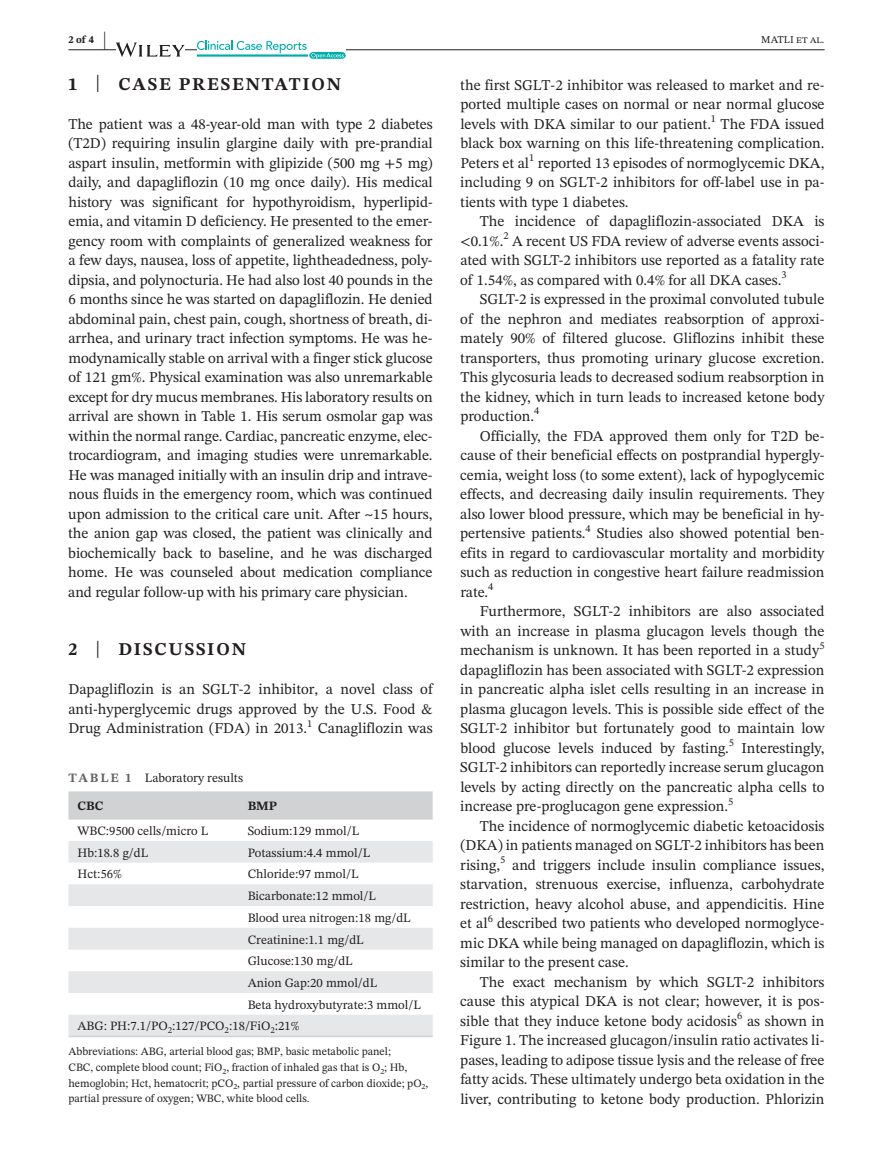
<style>
.page{position:relative;width:893px;height:1174px;background:#fff}
.page>*{position:absolute;margin:0;border:0;box-sizing:border-box;transform-origin:0 0}
.t1{font:700 18px "STIX Two Text";letter-spacing:.1em;color:#231f20}
.t2{font:15px/19.5px "STIX Two Text";color:#231f20;text-align:justify}
.t3{font:12.75px "STIX Two Text";color:#231f20}
.t4{font:700 12.75px "STIX Two Text";color:#231f20}
.t5{font:11.25px/15.8px "STIX Two Text";color:#231f20}
.t6{font:10.5px "STIX Two Text";color:#231f20}
.t7{font:700 10.5px "STIX Two Text";color:#231f20}
.s1{font-size:21px}
.s2{font-weight:400;font-size:23.7px}
.s3{font-weight:700;color:#636366}
</style>
<div class="page">
<hr style="left:68px;top:49px;width:756px;height:1px;background:#231f20">
<svg style="left:116px;top:43px;width:69px;height:14px"></svg>
<svg style="left:197px;top:41px;width:149px;height:18px"></svg>
<div style="left:68px;top:791px;width:365px;height:28px;background:#d1d2d4"></div>
<svg style="left:68px;top:841px;width:365px;height:194px;fill:#e6e7e9"></svg>
<hr style="left:68px;top:1035px;width:171px;height:2px;background:#d1d2d4">
<hr style="left:239px;top:1035px;width:194px;height:2px;background:#d1d2d4">
<p class="t7" style="left:68px;top:32px;width:39px">2 of 4 <span class="s1">|</span></p>
<p class="t6" style="left:761px;top:32px;width:65px">MATLI et al.</p>
<p class="t1" style="left:68px;top:71px;width:274px">1 <span class="s2">|</span> CASE PRESENTATION</p>
<p class="t2" style="left:68px;top:114px;width:366px">The patient was a 48-year-old man with type 2 diabetes (T2D) requiring insulin glargine daily with pre-prandial aspart insulin, metformin with glipizide (500 mg +5 mg) daily, and dapagliflozin (10 mg once daily). His medical history was significant for hypothyroidism, hyperlipid&shy;emia, and vitamin D deficiency. He presented to the emer&shy;gency room with complaints of generalized weakness for a few days, nausea, loss of appetite, lightheadedness, poly&shy;dipsia, and polynocturia. He had also lost 40 pounds in the 6 months since he was started on dapagliflozin. He denied abdominal pain, chest pain, cough, shortness of breath, di&shy;arrhea, and urinary tract infection symptoms. He was he&shy;modynamically stable on arrival with a finger stick glucose of 121 gm%. Physical examination was also unremarkable except for dry mucus membranes. His laboratory results on arrival are shown in Table 1. His serum osmolar gap was within the normal range. Cardiac, pancreatic enzyme, elec&shy;trocardiogram, and imaging studies were unremarkable.<br>He was managed initially with an insulin drip and intrave&shy;nous fluids in the emergency room, which was continued upon admission to the critical care unit. After ~15 hours, the anion gap was closed, the patient was clinically and biochemically back to baseline, and he was discharged home. He was counseled about medication compliance and regular follow-up with his primary care physician.</p>
<p class="t2" style="left:460px;top:75px;width:366px">the first SGLT-2 inhibitor was released to market and re&shy;ported multiple cases on normal or near normal glucose levels with DKA similar to our patient.<sup>1</sup> The FDA issued black box warning on this life-threatening complication.<br>Peters et al</p>
<p class="t6" style="left:529px;top:150px;width:7px">1</p>
<p class="t2" style="left:460px;top:153px;width:366px;text-indent:77px">reported 13 episodes of normoglycemic DKA, including 9 on SGLT-2 inhibitors for off-label use in pa&shy;tients with type 1 diabetes.</p>
<p class="t2" style="left:460px;top:211px;width:366px;text-indent:19px">The incidence of dapagliflozin-associated DKA is &lt;0.1%.</p>
<p class="t6" style="left:503px;top:228px;width:7px">2</p>
<p class="t2" style="left:460px;top:231px;width:366px;text-indent:52px">A recent US FDA review of adverse events associ&shy;ated with SGLT-2 inhibitors use reported as a fatality rate of 1.54%, as compared with 0.4% for all DKA cases.</p>
<p class="t6" style="left:781px;top:267px;width:7px">3</p>
<p class="t2" style="left:460px;top:289px;width:366px;text-indent:20px">SGLT-2 is expressed in the proximal convoluted tubule of the nephron and mediates reabsorption of approxi&shy;mately 90% of filtered glucose. Gliflozins inhibit these transporters, thus promoting urinary glucose excretion.<br>This glycosuria leads to decreased sodium reabsorption in the kidney, which in turn leads to increased ketone body production.</p>
<p class="t6" style="left:534px;top:403px;width:7px">4</p>
<p class="t2" style="left:460px;top:426px;width:366px;text-indent:20px">Officially, the FDA approved them only for T2D be&shy;cause of their beneficial effects on postprandial hypergly&shy;cemia, weight loss (to some extent), lack of hypoglycemic effects, and decreasing daily insulin requirements. They also lower blood pressure, which may be beneficial in hy&shy;pertensive patients.</p>
<p class="t6" style="left:586px;top:520px;width:7px">4</p>
<p class="t2" style="left:460px;top:523px;width:366px;text-indent:136px">Studies also showed potential ben&shy;efits in regard to cardiovascular mortality and morbidity such as reduction in congestive heart failure readmission rate.</p>
<p class="t6" style="left:488px;top:579px;width:7px">4</p>
<p class="t2" style="left:460px;top:601px;width:366px;text-indent:20px">Furthermore, SGLT-2 inhibitors are also associated with an increase in plasma glucagon levels though the mechanism is unknown. It has been reported in a study</p>
<p class="t1" style="left:68px;top:636px;width:179px">2 <span class="s2">|</span> DISCUSSION</p>
<p class="t2" style="left:68px;top:679px;width:366px">Dapagliflozin is an SGLT-2 inhibitor, a novel class of anti-hyperglycemic drugs approved by the U.S. Food &amp; Drug Administration (FDA) in 2013.</p>
<p class="t6" style="left:819px;top:637px;width:7px">5</p>
<p class="t2" style="left:460px;top:660px;width:366px">dapagliflozin has been associated with SGLT-2 expression in pancreatic alpha islet cells resulting in an increase in plasma glucagon levels. This is possible side effect of the SGLT-2 inhibitor but fortunately good to maintain low blood glucose levels induced by fasting.</p>
<p class="t6" style="left:307px;top:715px;width:7px">1</p>
<p class="t2" style="left:318px;top:718px;width:116px">Canagliflozin was</p>
<p class="t6" style="left:729px;top:735px;width:7px">5</p>
<p class="t2" style="left:460px;top:738px;width:366px;text-indent:281px">Interestingly, SGLT-2 inhibitors can reportedly increase serum glucagon levels by acting directly on the pancreatic alpha cells to increase pre-proglucagon gene expression.</p>
<p class="t3" style="left:68px;top:768px;width:176px"><span class="s3">TABLE 1</span> Laboratory results</p>
<p class="t4" style="left:77px;top:797px;width:28px">CBC</p>
<p class="t4" style="left:248px;top:797px;width:31px">BMP</p>
<p class="t3" style="left:77px;top:821px;width:132px">WBC:9500 cells/micro L</p>
<p class="t3" style="left:248px;top:821px;width:113px">Sodium:129 mmol/L</p>
<p class="t3" style="left:77px;top:843px;width:72px">Hb:18.8 g/dL</p>
<p class="t3" style="left:248px;top:843px;width:124px">Potassium:4.4 mmol/L</p>
<p class="t3" style="left:77px;top:865px;width:46px">Hct:56%</p>
<p class="t3" style="left:248px;top:865px;width:112px">Chloride:97 mmol/L</p>
<p class="t3" style="left:248px;top:886px;width:130px">Bicarbonate:12 mmol/L</p>
<p class="t3" style="left:248px;top:908px;width:164px">Blood urea nitrogen:18 mg/dL</p>
<p class="t3" style="left:248px;top:930px;width:117px">Creatinine:1.1 mg/dL</p>
<p class="t3" style="left:248px;top:952px;width:107px">Glucose:130 mg/dL</p>
<p class="t3" style="left:248px;top:973px;width:131px">Anion Gap:20 mmol/dL</p>
<p class="t3" style="left:248px;top:995px;width:175px">Beta hydroxybutyrate:3 mmol/L</p>
<p class="t3" style="left:77px;top:1017px;width:224px">ABG: PH:7.1/PO<sub>2</sub>:127/PCO<sub>2</sub>:18/FiO<sub>2</sub>:21%</p>
<p class="t5" style="left:68px;top:1043px;width:361px">Abbreviations: ABG, arterial blood gas; BMP, basic metabolic panel;<br>CBC, complete blood count; FiO<sub>2</sub>, fraction of inhaled gas that is O<sub>2</sub>; Hb, hemoglobin; Hct, hematocrit; pCO<sub>2</sub>, partial pressure of carbon dioxide; pO<sub>2</sub>, partial pressure of oxygen; WBC, white blood cells.</p>
<p class="t6" style="left:728px;top:793px;width:7px">5</p>
<p class="t2" style="left:460px;top:816px;width:366px;text-indent:20px">The incidence of normoglycemic diabetic ketoacidosis (DKA) in patients managed on SGLT-2 inhibitors has been rising,</p>
<p class="t6" style="left:500px;top:852px;width:7px">5</p>
<p class="t2" style="left:460px;top:855px;width:366px;text-indent:52px">and triggers include insulin compliance issues, starvation, strenuous exercise, influenza, carbohydrate restriction, heavy alcohol abuse, and appendicitis. Hine et al</p>
<p class="t6" style="left:488px;top:910px;width:7px">6</p>
<p class="t2" style="left:460px;top:913px;width:366px;text-indent:37px">described two patients who developed normoglyce&shy;mic DKA while being managed on dapagliflozin, which is similar to the present case.</p>
<p class="t2" style="left:460px;top:972px;width:366px;text-indent:20px">The exact mechanism by which SGLT-2 inhibitors cause this atypical DKA is not clear; however, it is pos&shy;sible that they induce ketone body acidosis</p>
<p class="t6" style="left:737px;top:1008px;width:7px">6</p>
<p class="t2" style="left:460px;top:1011px;width:366px;text-indent:287px">as shown in Figure 1. The increased glucagon/insulin ratio activates li&shy;pases, leading to adipose tissue lysis and the release of free fatty acids. These ultimately undergo beta oxidation in the liver, contributing to ketone body production. Phlorizin</p>
</div>
